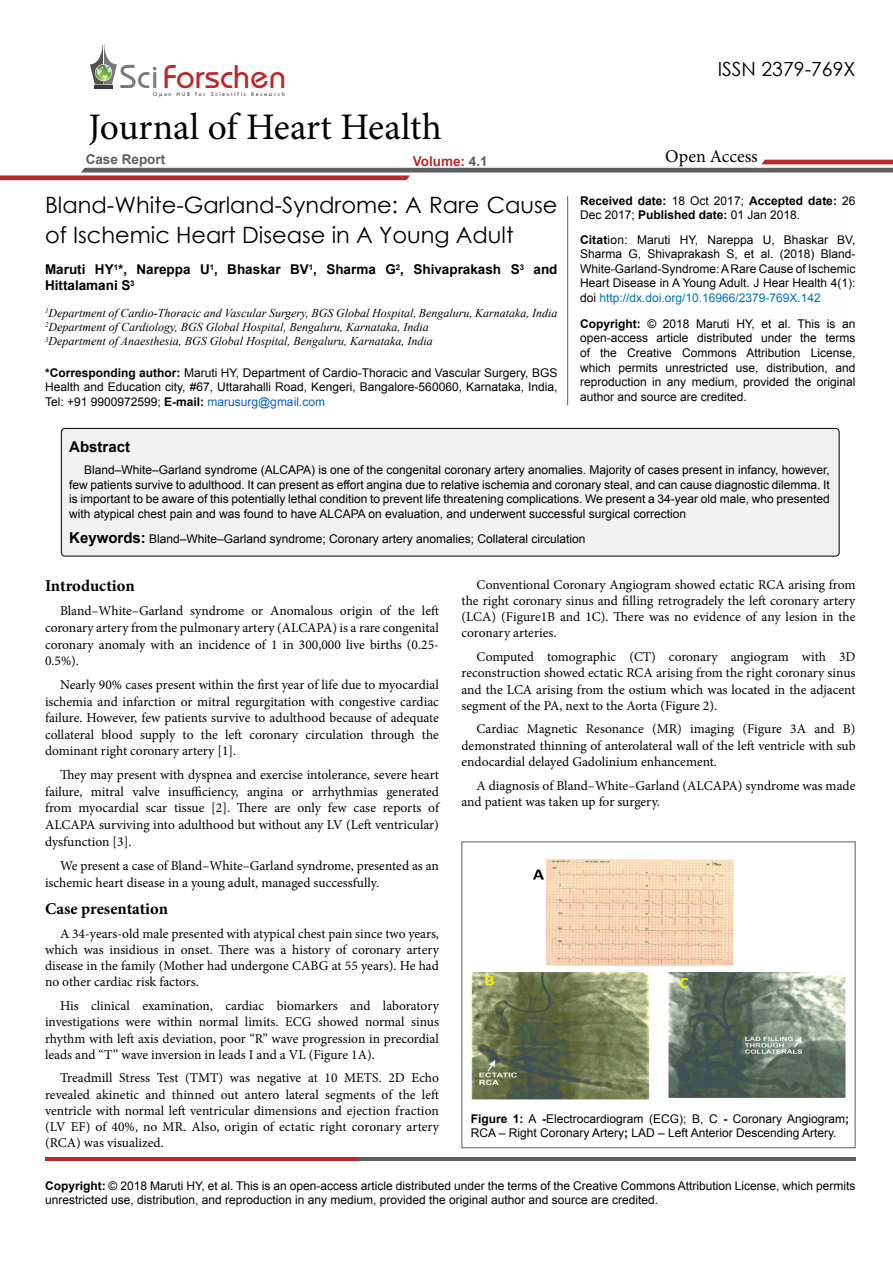
<style>
.page{position:relative;width:893px;height:1263px;background:#fff}
.page>*{position:absolute;margin:0;border:0;box-sizing:border-box;transform-origin:0 0}
.t1{font:37.5px "Minion Pro";color:#000}
.t2{font:34.2px "Opal";color:#b8292c}
.t3{font:22.5px/30px "Century Gothic";color:#000}
.t4{font:19.5px "Century Gothic";color:#000}
.t5{font:18px "Minion Pro";color:#000}
.t6{font:700 16.5px "Minion Pro";letter-spacing:-.005em;color:#000}
.t7{font:700 15px "Arial";color:#000}
.t8{font:13.5px/16.2px "Minion Pro";color:#000;text-align:justify}
.t9{font:700 13.5px/16.2px "Arial";color:#000}
.t10{font:700 13.5px "Arial";color:#5e5f61}
.t11{font:700 13.5px "Arial";color:#b9282c}
.t12{font:12px/14.4px "Arial";color:#000;text-align:justify}
.t13{font:italic 12px "Times New Roman";color:#000}
.t14{font:700 12px/14.4px "Arial";color:#000}
.t15{font:6px "Tw Cen";letter-spacing:.27em;color:#3a3a3a}
.s1{color:#7a7a7b}
.s2{color:#5e5f61}
.s3{font-weight:700}
.s4{color:#0563c1}
.s5{font-weight:400}
.s6{color:#0072bc}
.s7{font-weight:700;font-size:15px}
</style>
<div class="page">
<hr style="left:94px;top:85px;width:19px;height:3px;background:#3a3a3a">
<svg style="left:90px;top:45px;width:27px;height:39px"></svg>
<svg style="left:0;top:160px;width:893px;height:20px"></svg>
<hr style="left:45px;top:1157px;width:314px;height:4px;background:#b9282c">
<hr style="left:359px;top:1157px;width:496px;height:4px;background:#5d5e60">
<hr style="left:567px;top:196px;width:1px;height:209px;background:#5e5f61">
<div style="left:61px;top:428px;width:778px;height:128px;background:#f3f0f1;border-radius:4px"></div>
<div style="left:61px;top:428px;width:778px;height:128px;border:1px solid #000;border-radius:4px"></div>
<img style="left:471px;top:859px;width:375px;height:241px">
<h2 class="t2" style="left:120px;top:57px;width:168px"><span class="s1">Sci</span>Forschen</h2>
<p class="t15" style="left:153px;top:91px;width:134px">O pen HUB for Scientific Research</p>
<h1 class="t1" style="left:88px;top:101px;width:355px">Journal of Heart Health</h1>
<p class="t10" style="left:86px;top:151px;width:81px">Case Report</p>
<p class="t11" style="left:413px;top:152px;width:76px">Volume: <span class="s2">4.1</span></p>
<p class="t3" style="left:45px;top:189px;width:514px">Bland-White-Garland-Syndrome: A Rare Cause of Ischemic Heart Disease in A Young Adult</p>
<p class="t9" style="left:45px;top:262px;width:514px">Maruti HY<sup>1</sup>*, Nareppa U<sup>1</sup>, Bhaskar BV<sup>1</sup>, Sharma G<sup>2</sup>, Shivaprakash S<sup>3</sup> and<br>Hittalamani S<sup>3</sup></p>
<p class="t13" style="left:45px;top:304px;width:514px"><sup>1</sup>Department of Cardio-Thoracic and Vascular Surgery, BGS Global Hospital, Bengaluru, Karnataka, India</p>
<p class="t13" style="left:45px;top:319px;width:385px"><sup>2</sup>Department of Cardiology, BGS Global Hospital, Bengaluru, Karnataka, India</p>
<p class="t13" style="left:45px;top:333px;width:389px"><sup>3</sup>Department of Anaesthesia, BGS Global Hospital, Bengaluru, Karnataka, India</p>
<p class="t12" style="left:45px;top:365px;width:514px"><span class="s3">*Corresponding author:</span> Maruti HY, Department of Cardio-Thoracic and Vascular Surgery, BGS Health and Education city, #67, Uttarahalli Road, Kengeri, Bangalore-560060, Karnataka, India, Tel: +91 9900972599; <span class="s3">E-mail:</span> <span class="s4">marusurg@gmail.com</span></p>
<p class="t4" style="left:718px;top:55px;width:139px">ISSN 2379-769X</p>
<h3 class="t5" style="left:665px;top:145px;width:94px">Open Access</h3>
<p class="t14" style="left:580px;top:194px;width:277px">Received date: <span class="s5">18 Oct 2017;</span> Accepted date: <span class="s5">26<br>Dec 2017;</span> Published date: <span class="s5">01 Jan 2018.</span></p>
<p class="t12" style="left:580px;top:233px;width:277px"><span class="s3">Citat</span>ion: Maruti HY, Nareppa U, Bhaskar BV, Sharma G, Shivaprakash S, et al. (2018) Bland-White-Garland-Syndrome: A Rare Cause of Ischemic Heart Disease in A Young Adult. J Hear Health 4(1): doi <span class="s6">http://dx.doi.org/10.16966/2379-769X.142</span></p>
<p class="t12" style="left:580px;top:317px;width:277px"><span class="s3">Copyright:</span> © 2018 Maruti HY, et al. This is an open-access article distributed under the terms of the Creative Commons Attribution License, which permits unrestricted use, distribution, and reproduction in any medium, provided the original author and source are credited.</p>
<p class="t7" style="left:69px;top:437px;width:62px">Abstract</p>
<p class="t12" style="left:69px;top:463px;width:762px;text-indent:15px">Bland–White–Garland syndrome (ALCAPA) is one of the congenital coronary artery anomalies. Majority of cases present in infancy, however, few patients survive to adulthood. It can present as effort angina due to relative ischemia and coronary steal, and can cause diagnostic dilemma. It is important to be aware of this potentially lethal condition to prevent life threatening complications. We present a 34-year old male, who presented with atypical chest pain and was found to have ALCAPA on evaluation, and underwent successful surgical correction</p>
<p class="t12" style="left:69px;top:532px;width:518px"><span class="s7">Keywords:</span> Bland–White–Garland syndrome; Coronary artery anomalies; Collateral circulation</p>
<p class="t6" style="left:45px;top:574px;width:91px">Introduction</p>
<p class="t8" style="left:45px;top:603px;width:395px;line-height:16.6px;text-indent:15px">Bland–White–Garland syndrome or Anomalous origin of the left coronary artery from the pulmonary artery (ALCAPA) is a rare congenital coronary anomaly with an incidence of 1 in 300,000 live births (0.25- 0.5%).</p>
<p class="t8" style="left:45px;top:677px;width:395px;text-indent:15px">Nearly 90% cases present within the first year of life due to myocardial ischemia and infarction or mitral regurgitation with congestive cardiac failure. However, few patients survive to adulthood because of adequate collateral blood supply to the left coronary circulation through the dominant right coronary artery [1].</p>
<p class="t8" style="left:45px;top:766px;width:395px;line-height:16.6px;text-indent:15px">They may present with dyspnea and exercise intolerance, severe heart failure, mitral valve insufficiency, angina or arrhythmias generated from myocardial scar tissue [2]. There are only few case reports of ALCAPA surviving into adulthood but without any LV (Left ventricular) dysfunction [3].</p>
<p class="t8" style="left:45px;top:857px;width:395px;line-height:16.8px;text-indent:15px">We present a case of Bland–White–Garland syndrome, presented as an ischemic heart disease in a young adult, managed successfully.</p>
<p class="t6" style="left:45px;top:897px;width:125px">Case presentation</p>
<p class="t8" style="left:45px;top:925px;width:396px;text-indent:15px">A 34-years-old male presented with atypical chest pain since two years, which was insidious in onset. There was a history of coronary artery disease in the family (Mother had undergone CABG at 55 years). He had no other cardiac risk factors.</p>
<p class="t8" style="left:45px;top:998px;width:395px;text-indent:15px">His clinical examination, cardiac biomarkers and laboratory investigations were within normal limits. ECG showed normal sinus rhythm with left axis deviation, poor “R” wave progression in precordial leads and “T” wave inversion in leads I and a VL (Figure 1A).</p>
<p class="t8" style="left:45px;top:1070px;width:395px;text-indent:15px">Treadmill Stress Test (TMT) was negative at 10 METS. 2D Echo revealed akinetic and thinned out antero lateral segments of the left ventricle with normal left ventricular dimensions and ejection fraction (LV EF) of 40%, no MR. Also, origin of ectatic right coronary artery (RCA) was visualized.</p>
<p class="t8" style="left:461px;top:576px;width:395px;text-indent:15px">Conventional Coronary Angiogram showed ectatic RCA arising from the right coronary sinus and filling retrogradely the left coronary artery (LCA) (Figure1B and 1C). There was no evidence of any lesion in the coronary arteries.</p>
<p class="t8" style="left:461px;top:649px;width:395px;text-indent:15px">Computed tomographic (CT) coronary angiogram with 3D reconstruction showed ectatic RCA arising from the right coronary sinus and the LCA arising from the ostium which was located in the adjacent segment of the PA, next to the Aorta (Figure 2).</p>
<p class="t8" style="left:461px;top:721px;width:396px;text-indent:15px">Cardiac Magnetic Resonance (MR) imaging (Figure 3A and B) demonstrated thinning of anterolateral wall of the left ventricle with sub endocardial delayed Gadolinium enhancement.</p>
<p class="t8" style="left:461px;top:777px;width:395px;text-indent:15px">A diagnosis of Bland–White–Garland (ALCAPA) syndrome was made and patient was taken up for surgery.</p>
<p class="t12" style="left:471px;top:1111px;width:380px"><span class="s3">Figure 1:</span> A <span class="s3">-</span>Electrocardiogram (ECG); B, C <span class="s3">-</span> Coronary Angiogram<span class="s3">;<br></span>RCA – Right Coronary Artery<span class="s3">;</span> LAD – Left Anterior Descending Artery.</p>
<p class="t12" style="left:45px;top:1178px;width:812px"><span class="s3">Copyright:</span> © 2018 Maruti HY, et al. This is an open-access article distributed under the terms of the Creative Commons Attribution License, which permits unrestricted use, distribution, and reproduction in any medium, provided the original author and source are credited.</p>
</div>
